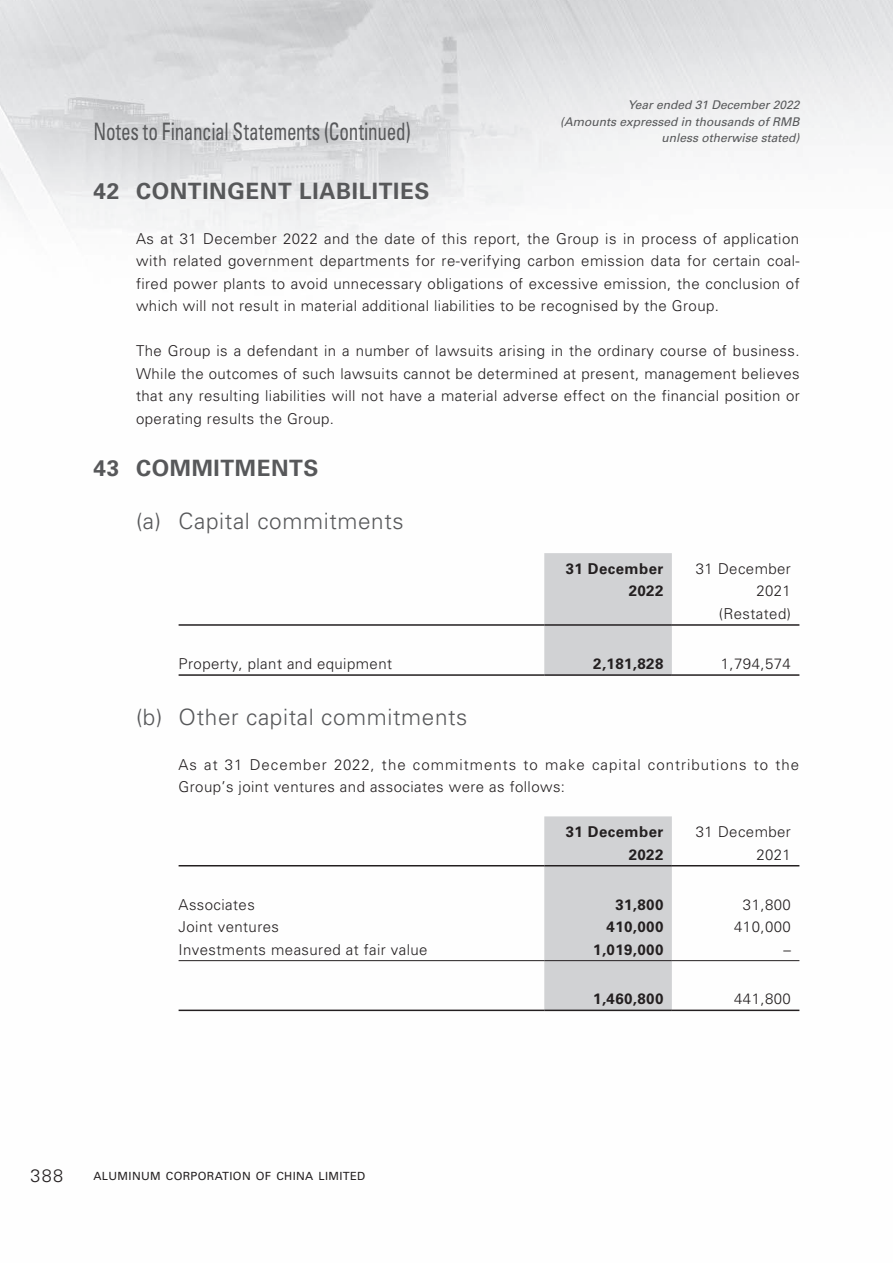
<style>
.page{position:relative;width:893px;height:1263px;background:#fff}
.page>*{position:absolute;margin:0;border:0;box-sizing:border-box;transform-origin:0 0}
.t1{font:condensed 24px "Univers LT Std";letter-spacing:-.01em;color:#57585a;scale:.8 1}
.t2{font:300 22.5px "Univers LT Std";letter-spacing:.03em;color:#57585a}
.t3{font:700 22.5px "Univers LT Std";letter-spacing:.03em;color:#57585a}
.t4{font:300 18px "Univers LT Std";color:#231f20}
.t5{font:300 15px/22.5px "Univers LT Std";letter-spacing:.03em;color:#231f20;text-align:justify}
.t6{font:300 15px/22.5px "Univers LT Std";letter-spacing:.07em;color:#231f20}
.t7{font:700 15px/22.5px "Univers LT Std";letter-spacing:.03em;color:#231f20;text-align:right}
.t8{font:italic 12px/16.5px "Univers LT Std";color:#57585a;text-align:right}
.t9{font:11.25px "Univers LT Std";letter-spacing:.03em;color:#231f20}
</style>
<div class="page">
<img style="left:0;top:0;width:893px;height:1012px">
<div style="left:544px;top:553px;width:128px;height:121px;background:#d1d2d4"></div>
<hr style="left:179px;top:624px;width:365px;height:2px;background:#231f20">
<hr style="left:544px;top:624px;width:128px;height:2px;background:#231f20">
<hr style="left:672px;top:624px;width:127px;height:2px;background:#231f20">
<hr style="left:179px;top:674px;width:365px;height:2px;background:#231f20">
<hr style="left:544px;top:674px;width:128px;height:2px;background:#231f20">
<hr style="left:672px;top:674px;width:127px;height:2px;background:#231f20">
<div style="left:544px;top:816px;width:128px;height:193px;background:#d1d2d4"></div>
<hr style="left:179px;top:865px;width:365px;height:1px;background:#231f20">
<hr style="left:544px;top:865px;width:128px;height:1px;background:#231f20">
<hr style="left:672px;top:865px;width:127px;height:1px;background:#231f20">
<hr style="left:179px;top:960px;width:365px;height:1px;background:#231f20">
<hr style="left:544px;top:960px;width:128px;height:1px;background:#231f20">
<hr style="left:672px;top:960px;width:127px;height:1px;background:#231f20">
<hr style="left:179px;top:1009px;width:365px;height:2px;background:#231f20">
<hr style="left:544px;top:1009px;width:128px;height:2px;background:#231f20">
<hr style="left:672px;top:1009px;width:127px;height:2px;background:#231f20">
<p class="t8" style="left:560px;top:97px;width:241px">Year ended 31 December 2022<br>(Amounts expressed in thousands of RMB unless otherwise stated)</p>
<h1 class="t1" style="left:94px;top:116px;width:398px">Notes to Financial Statements (Continued)</h1>
<h2 class="t3" style="left:94px;top:178px;width:337px">42 CONTINGENT LIABILITIES</h2>
<p class="t5" style="left:136px;top:227px;width:665px">As at 31 December 2022 and the date of this report, the Group is in process of application with related government departments for re-verifying carbon emission data for certain coal&shy;fired power plants to avoid unnecessary obligations of excessive emission, the conclusion of which will not result in material additional liabilities to be recognised by the Group.</p>
<p class="t5" style="left:136px;top:340px;width:665px">The Group is a defendant in a number of lawsuits arising in the ordinary course of business.<br>While the outcomes of such lawsuits cannot be determined at present, management believes that any resulting liabilities will not have a material adverse effect on the financial position or operating results the Group.</p>
<h2 class="t3" style="left:94px;top:455px;width:227px">43 COMMITMENTS</h2>
<h2 class="t2" style="left:136px;top:507px;width:269px">(a) Capital commitments</h2>
<p class="t7" style="left:566px;top:557px;width:99px">31 December<br>2022</p>
<p class="t5" style="left:696px;top:557px;width:97px;text-align:right">31 December<br>2021 (Restated)</p>
<p class="t5" style="left:179px;top:652px;width:215px">Property, plant and equipment</p>
<p class="t7" style="left:593px;top:652px;width:72px">2,181,828</p>
<p class="t5" style="left:721px;top:652px;width:72px">1,794,574</p>
<h2 class="t2" style="left:136px;top:703px;width:333px">(b) Other capital commitments</h2>
<p class="t6" style="left:179px;top:753px;width:622px">As at 31 December 2022, the commitments to make capital contributions to the<br>Group’s joint ventures and associates were as follows:</p>
<p class="t7" style="left:566px;top:821px;width:99px">31 December<br>2022</p>
<p class="t5" style="left:696px;top:820px;width:97px;text-align:right">31 December<br>2021</p>
<p class="t5" style="left:179px;top:893px;width:78px">Associates</p>
<p class="t7" style="left:615px;top:893px;width:49px">31,800</p>
<p class="t5" style="left:743px;top:893px;width:49px">31,800</p>
<p class="t5" style="left:179px;top:915px;width:102px">Joint ventures</p>
<p class="t7" style="left:607px;top:916px;width:58px">410,000</p>
<p class="t5" style="left:734px;top:915px;width:58px">410,000</p>
<p class="t5" style="left:179px;top:938px;width:250px">Investments measured at fair value</p>
<p class="t7" style="left:593px;top:938px;width:72px">1,019,000</p>
<p class="t5" style="left:783px;top:938px;width:9px">–</p>
<p class="t7" style="left:593px;top:988px;width:72px">1,460,800</p>
<p class="t5" style="left:734px;top:987px;width:58px">441,800</p>
<p class="t4" style="left:31px;top:1165px;width:34px">388</p>
<p class="t9" style="left:94px;top:1169px;width:273px">ALUMINUM CORPORATION OF CHINA LIMITED</p>
</div>
